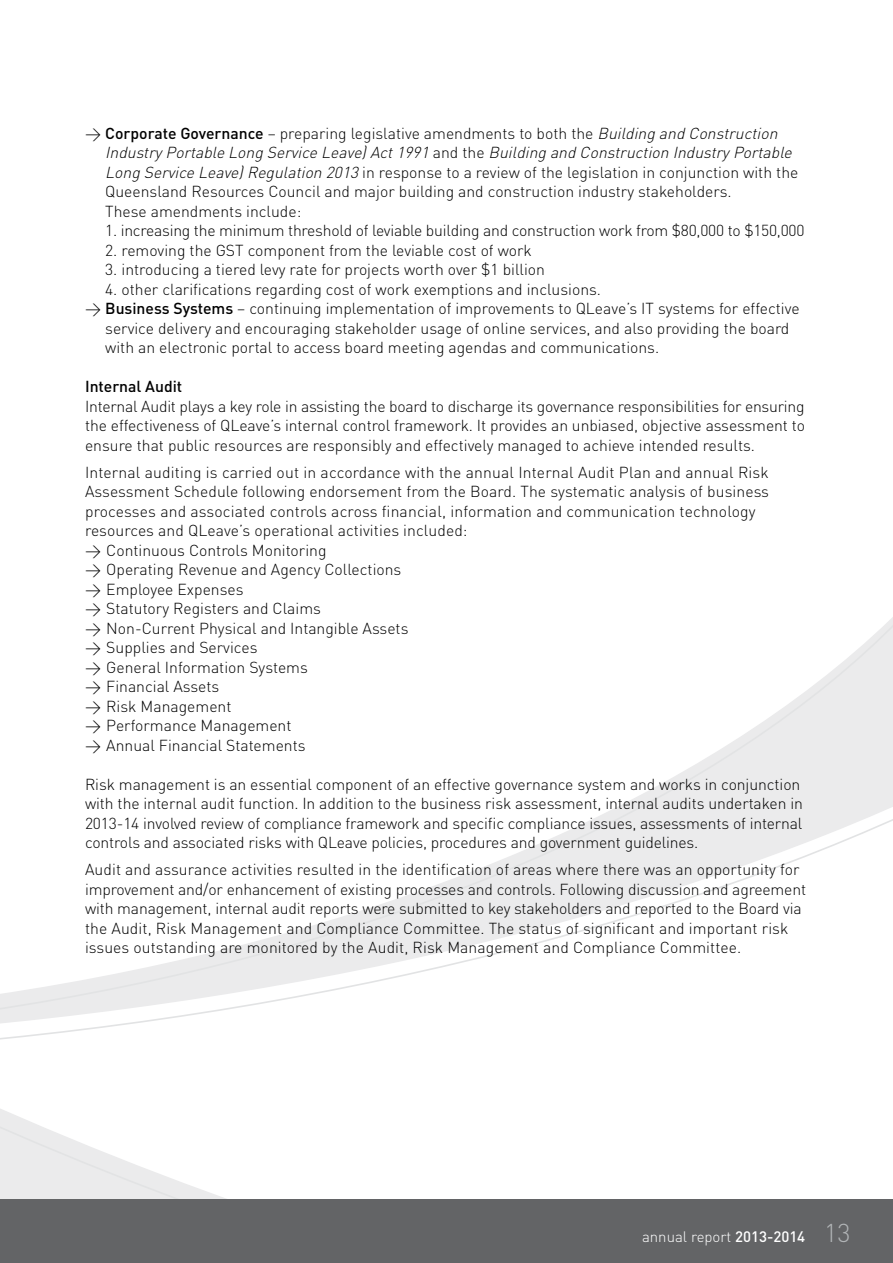
<style>
.page{position:relative;width:893px;height:1263px;background:#fff}
.page>*{position:absolute;margin:0;border:0;box-sizing:border-box;transform-origin:0 0}
.t1{font:300 15.75px/19.5px "DIN";color:#000}
.t2{font:500 15.75px "DIN";color:#000}
.t3{font:300 15px "DIN";color:#fff}
.s1{font-weight:500}
.s2{font-style:italic}
.s3{font-size:25.5px;color:#b1b4b6}
</style>
<div class="page">
<svg style="left:0;top:617px;width:893px;height:582px"></svg>
<div style="left:0;top:1199px;width:893px;height:64px;background:#636466"></div>
<p class="t1" style="left:105px;top:123px;width:695px;text-indent:-20px">&gt; <span class="s1">Corporate Governance</span> – preparing legislative amendments to both the <span class="s2">Building and Construction IndustryPortable Long Service Leave)Act1991</span> a n d t h e <span class="s2">Building and Construction IndustryPortable Long Service Leave)Regulation 2013</span> in response to a review of the legislation in conjunction with the Queensland Resources Council and major building and construction industry stakeholders.<br>These amendments include:</p>
<p class="t1" style="left:105px;top:221px;width:701px">1. increasing the minimum threshold of leviable building and construction work from $80,000 to $150,000</p>
<p class="t1" style="left:105px;top:240px;width:428px">2. removing the GST component from the leviable cost of work</p>
<p class="t1" style="left:105px;top:260px;width:441px">3. introducing a tiered levy rate for projects worth over $1 billion</p>
<p class="t1" style="left:105px;top:279px;width:497px">4. other clarifications regarding cost of work exemptions and inclusions.</p>
<p class="t1" style="left:85px;top:299px;width:716px">&gt; <span class="s1">Business Systems</span> – continuing implementation of improvements to QLeave’s IT systems for effective</p>
<p class="t1" style="left:105px;top:318px;width:686px">service delivery and encouraging stakeholder usage of online services, and also providing the board</p>
<p class="t1" style="left:105px;top:338px;width:555px">with an electronic portal to access board meeting agendas and communications.</p>
<p class="t2" style="left:85px;top:377px;width:99px">Internal Audit</p>
<p class="t1" style="left:85px;top:396px;width:721px;text-align:justify">Internal Audit plays a key role in assisting the board to discharge its governance responsibilities for ensuring the effectiveness of QLeave’s internal control framework. It provides an unbiased, objective assessment to ensure that public resources are responsibly and effectively managed to achieve intended results.</p>
<p class="t1" style="left:85px;top:462px;width:685px">Internal auditing is carried out in accordance with the annual Internal Audit Plan and annual Risk Assessment Schedule following endorsement from the Board. The systematic analysis of business processes and associated controls across financial, information and communication technology resources and QLeave’s operational activities included:<br>&gt; Continuous Controls Monitoring<br>&gt; Operating Revenue and Agency Collections<br>&gt; Employee Expenses<br>&gt; Statutory Registers and Claims<br>&gt; Non-Current Physical and Intangible Assets<br>&gt; Supplies and Services<br>&gt; General Information Systems<br>&gt; Financial Assets<br>&gt; Risk Management<br>&gt; Performance Management<br>&gt; Annual Financial Statements</p>
<p class="t1" style="left:85px;top:774px;width:719px">Risk management is an essential component of an effective governance system and works in conjunction with the internal audit function. In addition to the business risk assessment, internal audits undertaken in 2013-14 involved review of compliance framework and specific compliance issues, assessments of internal controls and associated risks with QLeave policies, procedures and government guidelines.</p>
<p class="t1" style="left:85px;top:860px;width:723px">Audit and assurance activities resulted in the identification of areas where there was an opportunity for improvement and/or enhancement of existing processes and controls. Following discussion and agreement with management, internal audit reports were submitted to key stakeholders and reported to the Board via the Audit, Risk Management and Compliance Committee. The status of significant and important risk issues outstanding are monitored by the Audit, Risk Management and Compliance Committee.</p>
<p class="t3" style="left:642px;top:1227px;width:210px">annual report <span class="s1">2013-2014</span> <span class="s3">13</span></p>
</div>
